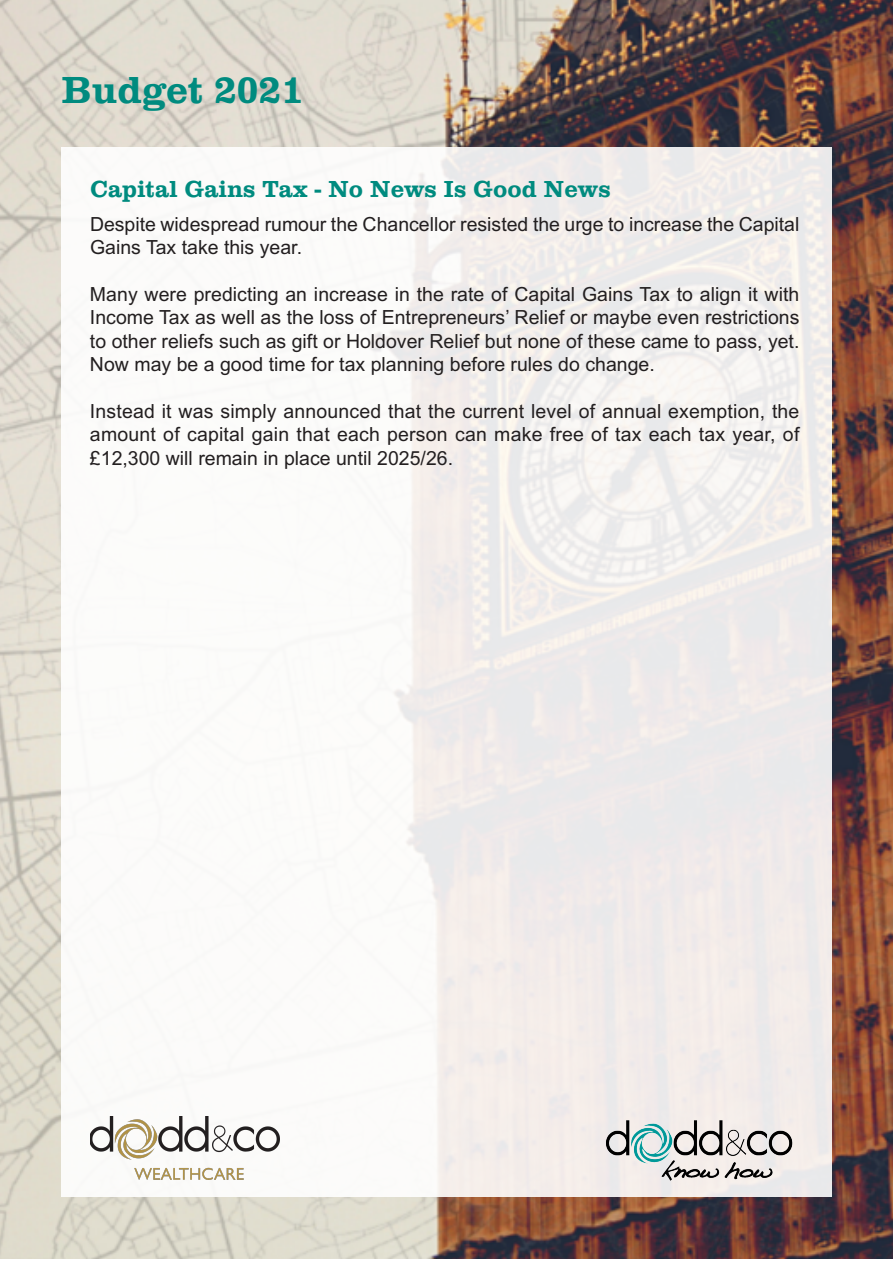
<style>
.page{position:relative;width:893px;height:1263px;background:#fff}
.page>*{position:absolute;margin:0;border:0;box-sizing:border-box;transform-origin:0 0}
.t1{font:39px "Clarendon";color:#008b7f}
.t2{font:24px "Clarendon";color:#008b7f}
.t3{font:19.5px/23.4px "Arial";color:#231f20;text-align:justify}
</style>
<div class="page">
<img style="left:0;top:0;width:893px;height:1258px">
<div style="left:61px;top:147px;width:771px;height:1049px;background:#fff;opacity:.9"></div>
<img style="left:604px;top:1117px;width:195px;height:66px">
<img style="left:90px;top:1116px;width:189px;height:71px">
<h1 class="t1" style="left:61px;top:68px;width:244px">Budget 2021</h1>
<p class="t2" style="left:90px;top:175px;width:522px">Capital Gains Tax - No News Is Good News</p>
<p class="t3" style="left:90px;top:212px;width:711px">Despite widespread rumour the Chancellor resisted the urge to increase the Capital<br>Gains Tax take this year.</p>
<p class="t3" style="left:90px;top:282px;width:711px">Many were predicting an increase in the rate of Capital Gains Tax to align it with Income Tax as well as the loss of Entrepreneurs’ Relief or maybe even restrictions to other reliefs such as gift or Holdover Relief but none of these came to pass, yet.<br>Now may be a good time for tax planning before rules do change.</p>
<p class="t3" style="left:90px;top:399px;width:711px">Instead it was simply announced that the current level of annual exemption, the amount of capital gain that each person can make free of tax each tax year, of £12,300 will remain in place until 2025/26.</p>
</div>
